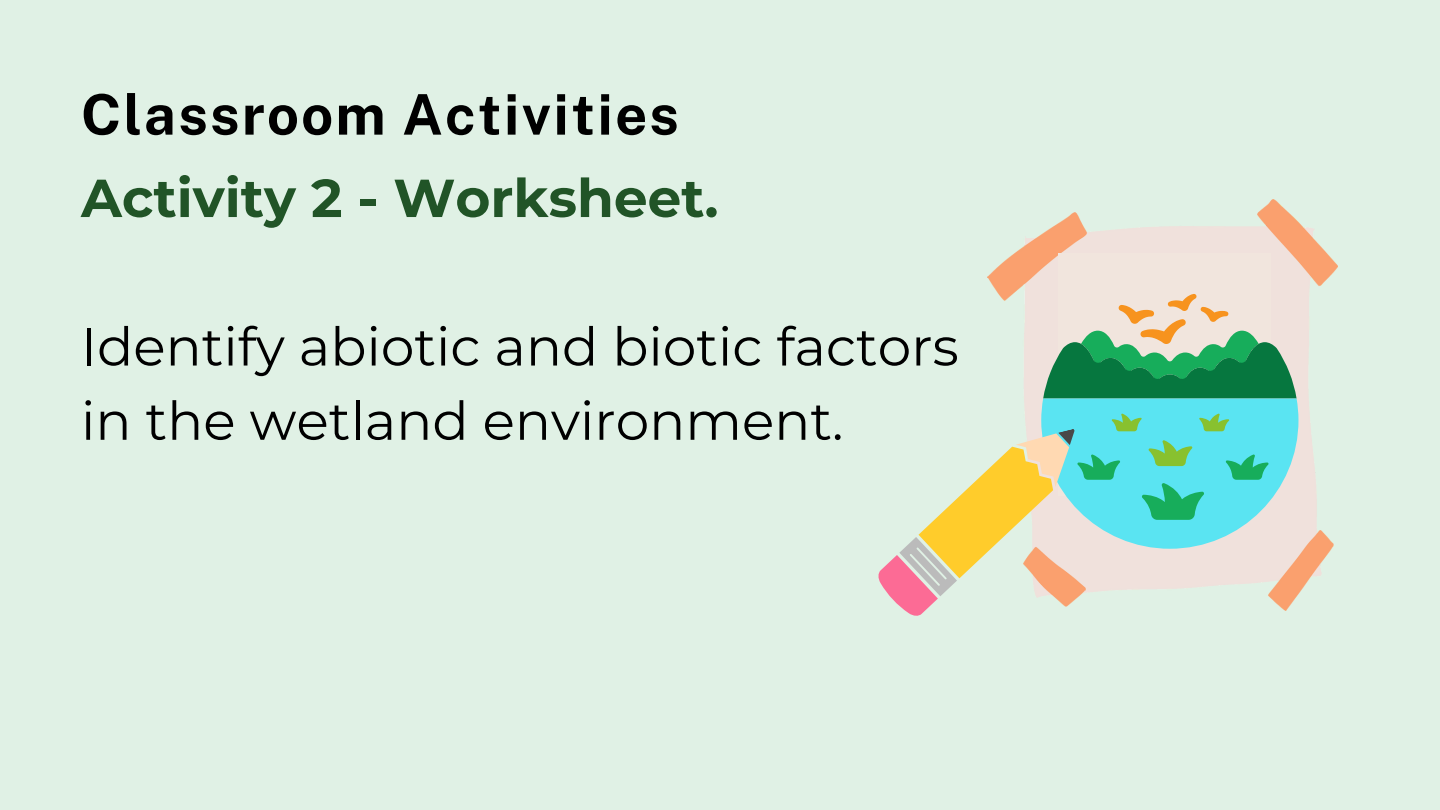
<style>
.page{position:relative;width:1440px;height:810px;background:#e0f1e5}
.page>*{position:absolute;margin:0;border:0;box-sizing:border-box;transform-origin:0 0}
.t1{font:700 56px "Public Sans";letter-spacing:.04em;color:#000}
.t2{font:53.4px/74.2px "Montserrat";color:#000}
.t3{font:700 53.4px "Montserrat";color:#215427}
</style>
<div class="page">
<img style="left:988px;top:199px;width:349px;height:396px">
<div style="left:1058px;top:253px;width:213px;height:243px;background:#f1e5dd"></div>
<svg style="left:878px;top:294px;width:420px;height:322px"></svg>
<p class="t1" style="left:81px;top:81px;width:599px">Classroom Activities</p>
<h1 class="t3" style="left:81px;top:165px;width:639px">Activity 2 - Worksheet.</h1>
<p class="t2" style="left:81px;top:309px;width:879px">Identify abiotic and biotic factors in the wetland environment.</p>
</div>
